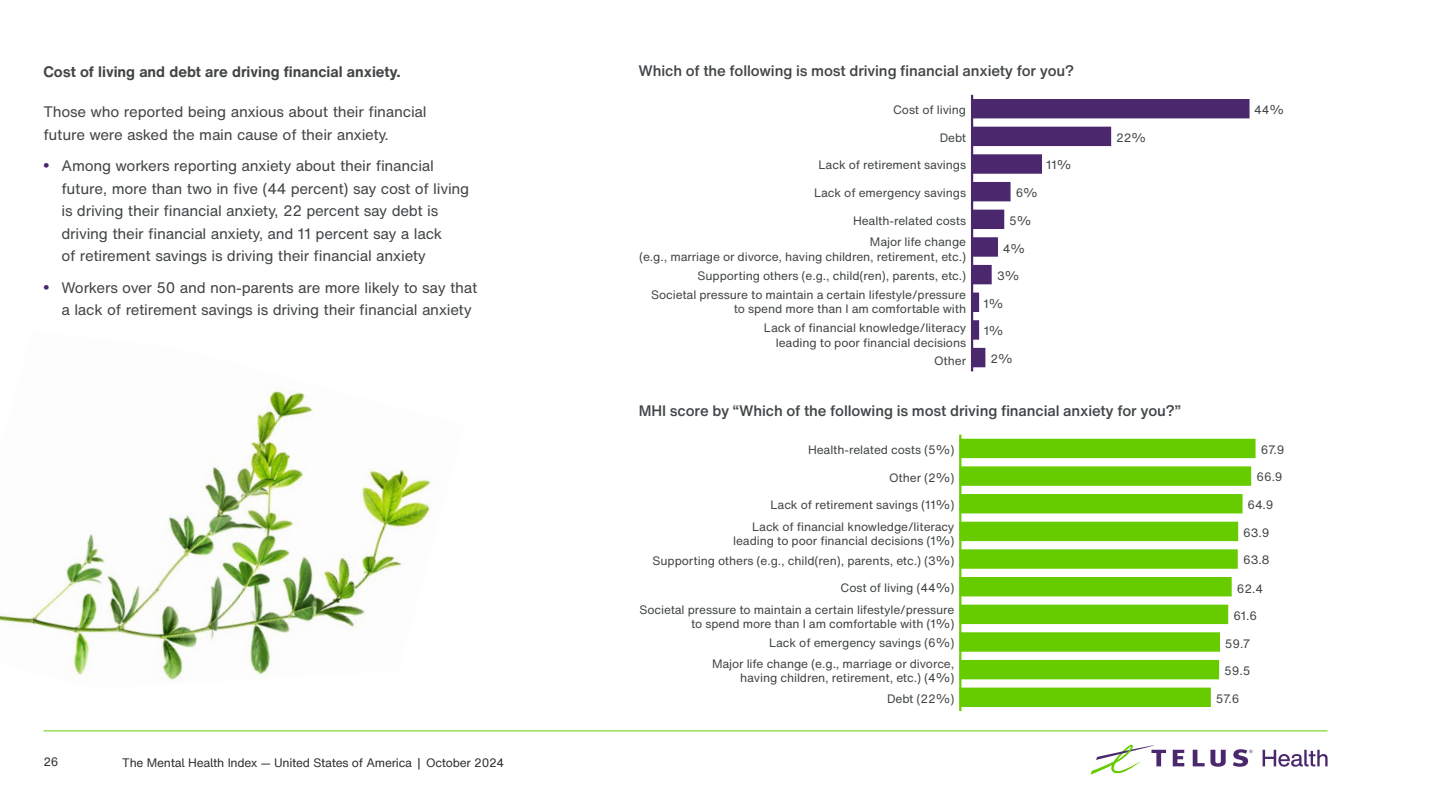
<style>
.page{position:relative;width:1440px;height:810px;background:#fff}
.page>*{position:absolute;margin:0;border:0;box-sizing:border-box;transform-origin:0 0}
.t1{font:15px/22.5px "H Nfor TELUS";letter-spacing:-.015em;color:#414547}
.t2{font:500 15px "H Nfor TELUS";letter-spacing:-.01em;color:#414547}
.t3{font:700 15px "H Nfor TELUS";letter-spacing:-.005em;color:#414547}
.t4{font:12px/14.4px "H Nfor TELUS";letter-spacing:-.005em;color:#414547;text-align:right}
.t5{font:12px "H Nfor TELUSSA";letter-spacing:-.02em;color:#2c2e30}
.t6{font:12px "H Nfor TELUS";color:#2c2e30}
.s1{font-family:"Arial";font-weight:700;font-size:16.5px;color:#4b286d}
</style>
<div class="page">
<svg style="left:1173px;top:750px;width:11px;height:16px"></svg>
<svg style="left:1193px;top:750px;width:33px;height:17px"></svg>
<svg style="left:1090px;top:745px;width:76px;height:30px"></svg>
<svg style="left:1233px;top:749px;width:20px;height:18px"></svg>
<svg style="left:1263px;top:750px;width:65px;height:17px"></svg>
<hr style="left:44px;top:730px;width:1284px;height:1px;background:#6c0">
<hr style="left:971px;top:95px;width:2px;height:276px;background:#4b286d">
<div style="left:972px;top:100px;width:277px;height:18px;background:#4b286d"></div>
<div style="left:971px;top:99px;width:279px;height:19px;border:2px solid #4b286d"></div>
<div style="left:972px;top:127px;width:138px;height:18px;background:#4b286d"></div>
<div style="left:971px;top:127px;width:140px;height:19px;border:2px solid #4b286d"></div>
<div style="left:972px;top:155px;width:69px;height:18px;background:#4b286d"></div>
<div style="left:971px;top:154px;width:71px;height:20px;border:2px solid #4b286d"></div>
<div style="left:972px;top:183px;width:38px;height:18px;background:#4b286d"></div>
<div style="left:971px;top:182px;width:40px;height:19px;border:2px solid #4b286d"></div>
<div style="left:972px;top:210px;width:32px;height:18px;background:#4b286d"></div>
<div style="left:971px;top:210px;width:33px;height:19px;border:2px solid #4b286d"></div>
<div style="left:972px;top:238px;width:25px;height:18px;background:#4b286d"></div>
<div style="left:971px;top:237px;width:27px;height:20px;border:2px solid #4b286d"></div>
<div style="left:972px;top:266px;width:19px;height:18px;background:#4b286d"></div>
<div style="left:971px;top:265px;width:21px;height:19px;border:2px solid #4b286d"></div>
<div style="left:972px;top:293px;width:6px;height:18px;background:#4b286d"></div>
<div style="left:971px;top:293px;width:8px;height:19px;border:2px solid #4b286d"></div>
<div style="left:972px;top:321px;width:6px;height:18px;background:#4b286d"></div>
<div style="left:971px;top:320px;width:8px;height:20px;border:2px solid #4b286d"></div>
<div style="left:972px;top:349px;width:13px;height:18px;background:#4b286d"></div>
<hr style="left:959px;top:435px;width:2px;height:276px;background:#6c0">
<div style="left:960px;top:439px;width:295px;height:18px;background:#6c0"></div>
<div style="left:960px;top:439px;width:296px;height:19px;border:2px solid #6c0"></div>
<div style="left:960px;top:467px;width:290px;height:18px;background:#6c0"></div>
<div style="left:960px;top:466px;width:291px;height:20px;border:2px solid #6c0"></div>
<div style="left:960px;top:495px;width:282px;height:18px;background:#6c0"></div>
<div style="left:960px;top:494px;width:283px;height:19px;border:2px solid #6c0"></div>
<div style="left:960px;top:522px;width:277px;height:18px;background:#6c0"></div>
<div style="left:960px;top:522px;width:278px;height:19px;border:2px solid #6c0"></div>
<div style="left:960px;top:550px;width:277px;height:18px;background:#6c0"></div>
<div style="left:960px;top:549px;width:278px;height:20px;border:2px solid #6c0"></div>
<div style="left:960px;top:578px;width:271px;height:18px;background:#6c0"></div>
<div style="left:960px;top:577px;width:272px;height:19px;border:2px solid #6c0"></div>
<div style="left:960px;top:605px;width:267px;height:18px;background:#6c0"></div>
<div style="left:960px;top:605px;width:268px;height:19px;border:2px solid #6c0"></div>
<div style="left:960px;top:633px;width:259px;height:18px;background:#6c0"></div>
<div style="left:960px;top:632px;width:260px;height:20px;border:2px solid #6c0"></div>
<div style="left:960px;top:661px;width:258px;height:18px;background:#6c0"></div>
<div style="left:960px;top:660px;width:259px;height:19px;border:2px solid #6c0"></div>
<div style="left:960px;top:688px;width:250px;height:18px;background:#6c0"></div>
<div style="left:960px;top:688px;width:251px;height:19px;border:2px solid #6c0"></div>
<img style="left:0;top:390px;width:431px;height:291px">
<p class="t3" style="left:44px;top:61px;width:359px">Cost of living and debt are driving financial anxiety.</p>
<p class="t1" style="left:44px;top:100px;width:385px">Those who reported being anxious about their financial future were asked the main cause of their anxiety.</p>
<p class="t1" style="left:62px;top:154px;width:409px;text-indent:-18px"><span class="s1">•</span> Among workers reporting anxiety about their financial future, more than two in five (44 percent) say cost of living is driving their financial anxiety, 22 percent say debt is driving their financial anxiety, and 11 percent say a lack<br>of retirement savings is driving their financial anxiety</p>
<p class="t1" style="left:62px;top:276px;width:418px;text-indent:-18px"><span class="s1">•</span> Workers over 50 and non-parents are more likely to say that a lack of retirement savings is driving their financial anxiety</p>
<p class="t6" style="left:44px;top:754px;width:17px">26</p>
<p class="t5" style="left:122px;top:754px;width:384px">The Mental Health Index — United States of America | October 2024</p>
<p class="t2" style="left:639px;top:60px;width:437px">Which of the following is most driving financial anxiety for you?</p>
<p class="t4" style="left:893px;top:103px;width:74px">Cost of living</p>
<p class="t4" style="left:940px;top:130px;width:28px">Debt</p>
<p class="t4" style="left:819px;top:158px;width:149px">Lack of retirement savings</p>
<p class="t4" style="left:814px;top:186px;width:154px">Lack of emergency savings</p>
<p class="t4" style="left:853px;top:213px;width:115px">Health-related costs</p>
<p class="t4" style="left:639px;top:235px;width:329px">Major life change<br>(e.g., marriage or divorce, having children, retirement, etc.)</p>
<p class="t4" style="left:698px;top:269px;width:270px">Supporting others (e.g., child(ren), parents, etc.)</p>
<p class="t4" style="left:651px;top:287px;width:316px">Societal pressure to maintain a certain lifestyle/pressure to spend more than I am comfortable with</p>
<p class="t4" style="left:764px;top:321px;width:204px">Lack of financial knowledge/literacy leading to poor financial decisions</p>
<p class="t4" style="left:934px;top:353px;width:34px">Other</p>
<p class="t4" style="left:1016px;top:186px;width:24px">6%</p>
<p class="t4" style="left:1009px;top:213px;width:24px">5%</p>
<p class="t4" style="left:1003px;top:241px;width:24px">4%</p>
<p class="t4" style="left:997px;top:269px;width:24px">3%</p>
<p class="t4" style="left:984px;top:296px;width:21px">1%</p>
<p class="t4" style="left:984px;top:324px;width:21px">1%</p>
<p class="t4" style="left:991px;top:352px;width:24px">2%</p>
<p class="t4" style="left:1046px;top:158px;width:27px">11%</p>
<p class="t4" style="left:1116px;top:130px;width:31px">22%</p>
<p class="t2" style="left:639px;top:400px;width:544px">MHI score by “Which of the following is most driving financial anxiety for you?”</p>
<p class="t4" style="left:808px;top:442px;width:148px">Health-related costs (5%)</p>
<p class="t4" style="left:889px;top:470px;width:67px">Other (2%)</p>
<p class="t4" style="left:771px;top:498px;width:185px">Lack of retirement savings (11%)</p>
<p class="t4" style="left:733px;top:519px;width:223px">Lack of financial knowledge/literacy leading to poor financial decisions (1%)</p>
<p class="t4" style="left:653px;top:553px;width:303px">Supporting others (e.g., child(ren), parents, etc.) (3%)</p>
<p class="t4" style="left:841px;top:581px;width:115px">Cost of living (44%)</p>
<p class="t4" style="left:640px;top:602px;width:316px">Societal pressure to maintain a certain lifestyle/pressure to spend more than I am comfortable with (1%)</p>
<p class="t4" style="left:769px;top:636px;width:187px">Lack of emergency savings (6%)</p>
<p class="t4" style="left:712px;top:656px;width:244px">Major life change (e.g., marriage or divorce, having children, retirement, etc.) (4%)</p>
<p class="t4" style="left:887px;top:691px;width:69px">Debt (22%)</p>
<p class="t4" style="left:1254px;top:103px;width:31px">44%</p>
<p class="t4" style="left:1261px;top:443px;width:25px">67.9</p>
<p class="t4" style="left:1256px;top:470px;width:28px">66.9</p>
<p class="t4" style="left:1247px;top:498px;width:28px">64.9</p>
<p class="t4" style="left:1243px;top:525px;width:28px">63.9</p>
<p class="t4" style="left:1243px;top:553px;width:28px">63.8</p>
<p class="t4" style="left:1237px;top:581px;width:28px">62.4</p>
<p class="t4" style="left:1233px;top:609px;width:25px">61.6</p>
<p class="t4" style="left:1225px;top:636px;width:27px">59.7</p>
<p class="t4" style="left:1224px;top:663px;width:28px">59.5</p>
<p class="t4" style="left:1216px;top:691px;width:25px">57.6</p>
</div>
